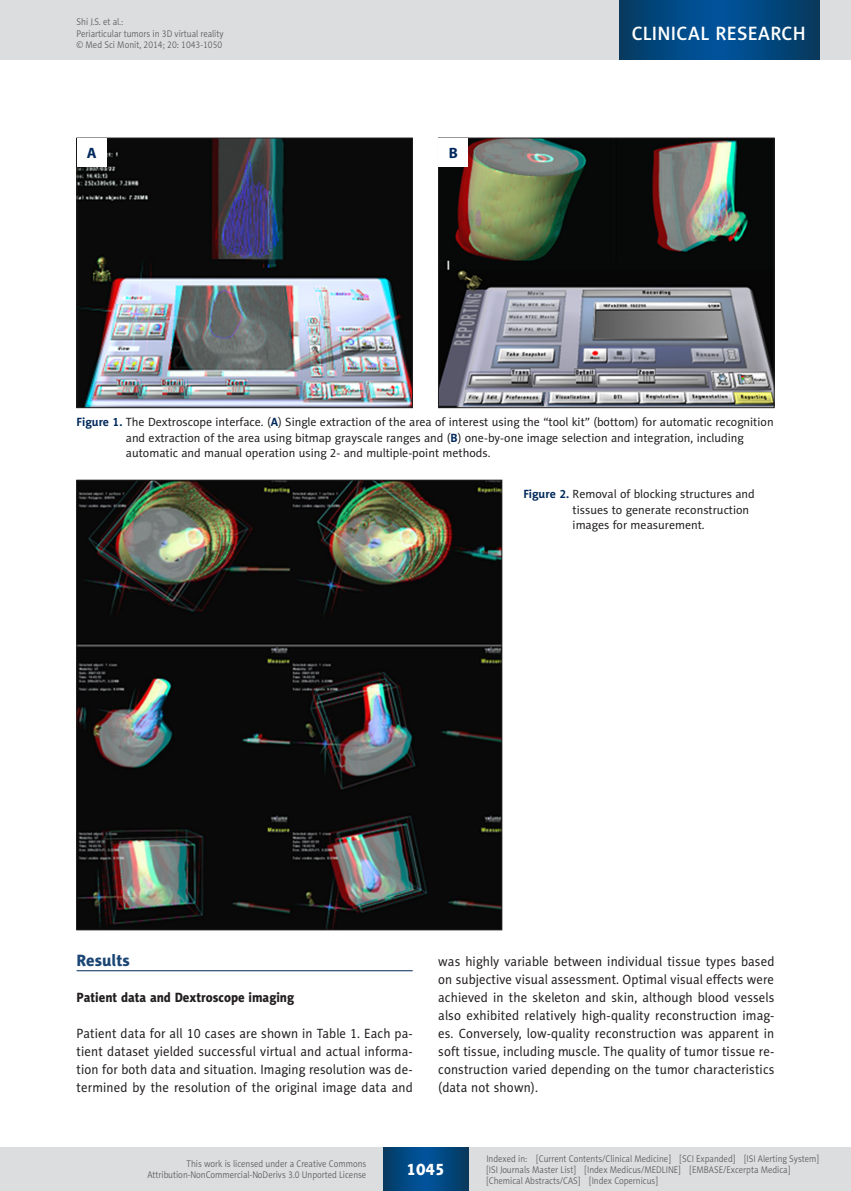
<style>
.page{position:relative;width:851px;height:1191px;background:#fff}
.page>*{position:absolute;margin:0;border:0;box-sizing:border-box;transform-origin:0 0}
.t1{font:19.5px "Naomi Sans EFN Medium";letter-spacing:.015em;color:#fff}
.MSM_Headline_1{font:16.5px "Naomi Sans EFN Heavy";color:#1a4574}
.t2{font:16.5px "Naomi Sans EFN Heavy";color:#fff}
.t3{font:700 15px "Myriad Pro";color:#00295c}
.MSM_Body{font:13.5px/18px "Naomi Sans EFN";letter-spacing:.01em;color:#231f20;text-align:justify;scale:.95 1}
.MSM_Headline_2{font:13.5px "Naomi Sans EFN Heavy";color:#231f20;scale:.95 1}
.MSM_Rycina_tytul{font:12px/15.8px "Naomi Sans EFN";color:#231f20}
.MSM_pagina_zywa{font:9.75px/11.2px "Naomi Sans EFN Light";color:#57585a;scale:.9 1}
.MSM_pagina_sygnatura{font:9.75px "Naomi Sans EFN Light";color:#57585a;scale:.9 1}
.s1{font-weight:700;color:#00295c}
</style>
<div class="page">
<hr style="left:77px;top:970px;width:335px;height:1px;background:#00295c">
<img style="left:79px;top:140px;width:331px;height:266px">
<div style="left:77px;top:138px;width:335px;height:270px;border:1px solid #231f20"></div>
<div style="left:77px;top:138px;width:29px;height:28px;background:#fff"></div>
<img style="left:440px;top:140px;width:332px;height:266px">
<div style="left:438px;top:138px;width:336px;height:270px;border:1px solid #231f20"></div>
<div style="left:438px;top:138px;width:30px;height:28px;background:#fff"></div>
<img style="left:79px;top:482px;width:421px;height:446px">
<div style="left:0;top:1148px;width:850px;height:43px;background:#dcdddf"></div>
<svg style="left:383px;top:1147px;width:85px;height:43px;background:#02477e"></svg>
<div style="left:0;top:0;width:850px;height:60px;background:#dcdddf"></div>
<svg style="left:619px;top:0;width:200px;height:60px;background:#02477e"></svg>
<p class="MSM_pagina_zywa" style="left:77px;top:16px;width:165px">Shi J.S. et al.:<br>Periarticular tumors in 3D virtual reality</p>
<p class="MSM_pagina_sygnatura" style="left:77px;top:39px;width:163px">© Med Sci Monit, 2014; 20: 1043-1050</p>
<p class="t3" style="left:87px;top:143px;width:11px">A</p>
<p class="t3" style="left:448px;top:143px;width:11px">B</p>
<h1 class="t1" style="left:631px;top:22px;width:175px">CLINICAL RESEARCH</h1>
<p class="MSM_Rycina_tytul" style="left:126px;top:414px;width:649px;text-indent:-49px"><span class="s1">Figure 1.</span> The Dextroscope interface. (<span class="s1">A</span>) Single extraction of the area of interest using the “tool kit” (bottom) for automatic recognition and extraction of the area using bitmap grayscale ranges and (<span class="s1">B</span>) one-by-one image selection and integration, including automatic and manual operation using 2- and multiple-point methods.</p>
<p class="MSM_Rycina_tytul" style="left:572px;top:486px;width:184px;text-indent:-49px"><span class="s1">Figure 2.</span> Removal of blocking structures and tissues to generate reconstruction images for measurement.</p>
<p class="MSM_Headline_1" style="left:77px;top:950px;width:55px">Results</p>
<p class="MSM_Headline_2" style="left:77px;top:989px;width:230px">Patient data and Dextroscope imaging</p>
<p class="MSM_Body" style="left:77px;top:1024px;width:355px">Patient data for all 10 cases are shown in Table 1. Each pa&shy;tient dataset yielded successful virtual and actual informa&shy;tion for both data and situation. Imaging resolution was de&shy;termined by the resolution of the original image data and</p>
<p class="MSM_Body" style="left:438px;top:952px;width:355px">was highly variable between individual tissue types based on subjective visual assessment. Optimal visual effects were achieved in the skeleton and skin, although blood vessels also exhibited relatively high-quality reconstruction imag&shy;es. Conversely, low-quality reconstruction was apparent in soft tissue, including muscle. The quality of tumor tissue re&shy;construction varied depending on the tumor characteristics (data not shown).</p>
<p class="MSM_pagina_zywa" style="left:147px;top:1158px;width:245px;text-align:right">This work is licensed under a Creative Commons<br>Attribution-NonCommercial-NoDerivs 3.0 Unported License</p>
<p class="t2" style="left:406px;top:1159px;width:40px">1045</p>
<p class="MSM_pagina_zywa" style="left:486px;top:1152px;width:371px">Indexed in: [Current Contents/Clinical Medicine] [SCI Expanded] [ISI Alerting System] [ISI Journals Master List] [Index Medicus/MEDLINE] [EMBASE/Excerpta Medica] [Chemical Abstracts/CAS] [Index Copernicus]</p>
</div>
